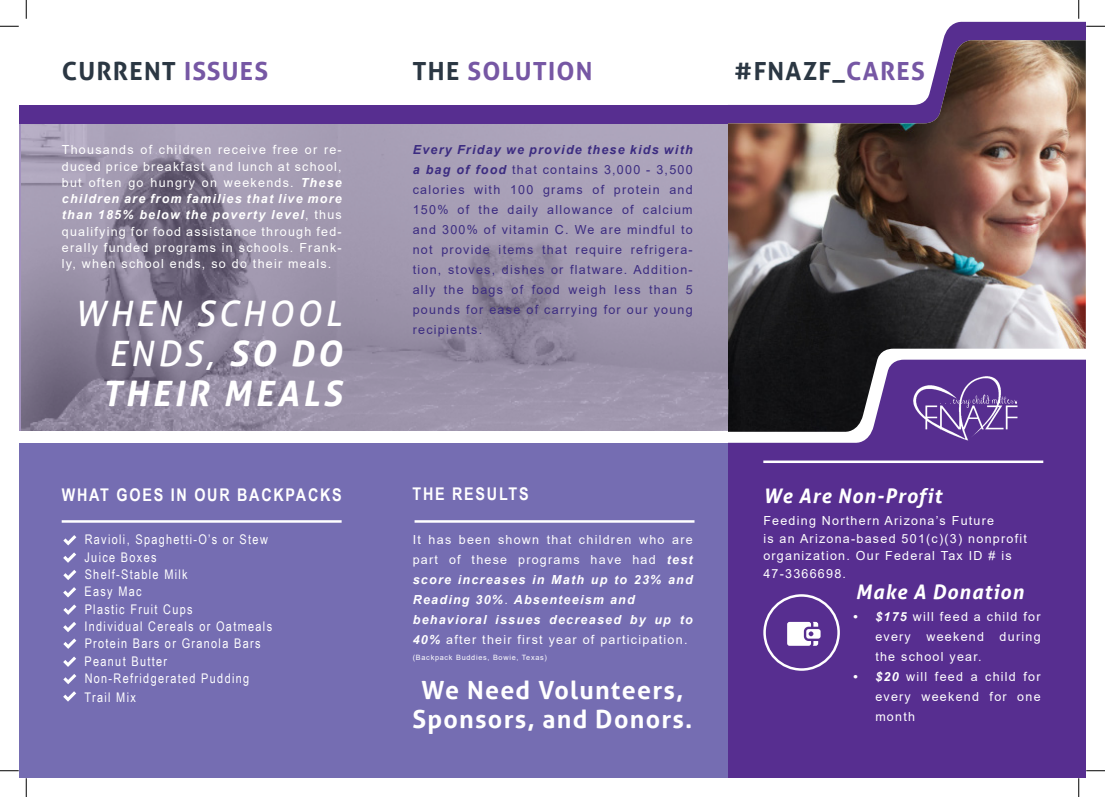
<style>
.page{position:relative;width:1105px;height:797px;background:#fff}
.page>*{position:absolute;margin:0;border:0;box-sizing:border-box;transform-origin:0 0}
.t1{font:italic 35px "Aller";letter-spacing:.1em;color:#fff}
.t2{font:italic 700 35px "Aller";letter-spacing:.1em;color:#fff}
.t3{font:700 25px/28.8px "Aller";letter-spacing:.05em;color:#fff;text-align:center}
.t4{font:700 25px "Aller";letter-spacing:.05em;color:#2b3743}
.t5{font:700 25px "Aller";letter-spacing:.05em;color:#7657a4}
.t6{font:italic 700 20px "Aller";letter-spacing:.05em;color:#fff}
.t7{font:700 17.5px "Arial Narrow";letter-spacing:.1em;color:#fff}
.t8{font:13.25px "Arial Narrow";letter-spacing:.1em;color:#fff}
.t9{font:12.5px/20px "Arial";letter-spacing:.1em;color:#fff;text-align:justify}
.t10{font:12.5px/20px "Arial";letter-spacing:.1em;color:#3c2c81;text-align:justify}
.t11{font:7.25px "Arial";letter-spacing:.1em;color:#fff}
.s1{color:#7657a4}
.s2{color:#2b3743}
.s3{font-weight:700;font-style:italic}
.s4{font-weight:700}
</style>
<div class="page">
<div style="left:728px;top:343px;width:358px;height:434px;background:#572e90"></div>
<div style="left:19px;top:439px;width:709px;height:338px;background:#756db2"></div>
<svg style="left:943px;top:21px;width:143px;height:18px;background:#643e99"></svg>
<svg style="left:728px;top:433px;width:241px;height:10px;fill:#fff"></svg>
<img style="left:728px;top:40px;width:358px;height:393px">
<img style="left:21px;top:124px;width:707px;height:307px">
<div style="left:19px;top:105px;width:709px;height:19px;background:#572e90"></div>
<div style="left:19px;top:432px;width:709px;height:11px;background:#fff"></div>
<hr style="left:62px;top:520px;width:280px;height:2px;background:#fff">
<svg style="left:787px;top:622px;width:33px;height:23px"></svg>
<div style="left:763px;top:594px;width:77px;height:76px;border:2px solid #fff;border-radius:50%"></div>
<hr style="left:763px;top:460px;width:280px;height:3px;background:#fff">
<svg style="left:63px;top:535px;width:13px;height:10px"></svg>
<svg style="left:63px;top:638px;width:13px;height:11px"></svg>
<svg style="left:63px;top:552px;width:13px;height:11px"></svg>
<svg style="left:63px;top:570px;width:13px;height:10px"></svg>
<svg style="left:63px;top:587px;width:13px;height:10px"></svg>
<svg style="left:63px;top:604px;width:13px;height:11px"></svg>
<svg style="left:63px;top:622px;width:13px;height:10px"></svg>
<svg style="left:63px;top:656px;width:13px;height:11px"></svg>
<svg style="left:63px;top:674px;width:13px;height:10px"></svg>
<svg style="left:63px;top:691px;width:13px;height:10px"></svg>
<hr style="left:415px;top:520px;width:279px;height:2px;background:#fff">
<img style="left:913px;top:377px;width:105px;height:63px">
<svg style="left:0;top:25px;width:19px;height:2px"></svg>
<svg style="left:1086px;top:25px;width:19px;height:2px"></svg>
<svg style="left:0;top:770px;width:19px;height:1px"></svg>
<svg style="left:1086px;top:770px;width:19px;height:1px"></svg>
<svg style="left:25px;top:0;width:2px;height:19px"></svg>
<svg style="left:25px;top:778px;width:2px;height:19px"></svg>
<svg style="left:1078px;top:0;width:1px;height:19px"></svg>
<svg style="left:1078px;top:778px;width:1px;height:19px"></svg>
<p class="t4" style="left:62px;top:56px;width:208px">CURRENT <span class="s1">ISSUES</span></p>
<p class="t5" style="left:412px;top:56px;width:182px"><span class="s2">THE</span> SOLUTION</p>
<p class="t9" style="left:62px;top:142px;width:281px;line-height:16.2px">Thousands of children receive free or re&shy;duced price breakfast and lunch at school, but often go hungry on weekends. <span class="s3">These children are from families that live more than 185% below the poverty level</span>, thus qualifying for food assistance through fed&shy;erally funded programs in schools. Frank&shy;ly, when school ends, so do their meals.</p>
<p class="t1" style="left:74px;top:292px;width:269px">WHEN SCHOOL</p>
<p class="t1" style="left:108px;top:332px;width:235px">ENDS, <span class="s4">SO DO</span></p>
<p class="t2" style="left:102px;top:372px;width:241px">THEIR MEALS</p>
<p class="t7" style="left:62px;top:482px;width:281px">WHAT GOES IN OUR BACKPACKS</p>
<p class="t8" style="left:85px;top:530px;width:185px">Ravioli, Spaghetti-O’s or Stew</p>
<p class="t8" style="left:84px;top:547px;width:74px">Juice Boxes</p>
<p class="t8" style="left:85px;top:564px;width:105px">Shelf-Stable Milk</p>
<p class="t8" style="left:84px;top:582px;width:59px">Easy Mac</p>
<p class="t8" style="left:85px;top:599px;width:110px">Plastic Fruit Cups</p>
<p class="t8" style="left:85px;top:634px;width:177px">Protein Bars or Granola Bars</p>
<p class="t8" style="left:84px;top:651px;width:84px">Peanut Butter</p>
<p class="t8" style="left:85px;top:668px;width:166px">Non-Refridgerated Pudding</p>
<p class="t8" style="left:84px;top:687px;width:53px">Trail Mix</p>
<p class="t8" style="left:84px;top:616px;width:189px">Individual Cereals or Oatmeals</p>
<p class="t10" style="left:413px;top:140px;width:281px"><span class="s3">Every Friday we provide these kids with a bag of food</span> that contains 3,000 - 3,500 calories with 100 grams of protein and 150% of the daily allowance of calcium and 300% of vitamin C. We are mindful to not provide items that require refrigera&shy;tion, stoves, dishes or flatware. Addition&shy;ally the bags of food weigh less than 5 pounds for ease of carrying for our young recipients.</p>
<p class="t7" style="left:412px;top:480px;width:118px">THE RESULTS</p>
<p class="t9" style="left:413px;top:529px;width:281px">It has been shown that children who are part of these programs have had <span class="s3">test score increases in Math up to 23% and Reading 30%</span>. <span class="s3">Absenteeism and</span></p>
<p class="t9" style="left:413px;top:609px;width:281px"><span class="s3">behavioral issues decreased by up to<br>40%</span> after their first year of participation.</p>
<p class="t11" style="left:413px;top:652px;width:136px">(Backpack Buddies, Bowie, Texas)</p>
<p class="t3" style="left:412px;top:676px;width:281px">We Need Volunteers,<br>Sponsors, and Donors.</p>
<p class="t4" style="left:734px;top:56px;width:192px">#FNAZF_<span class="s1">CARES</span></p>
<p class="t6" style="left:763px;top:484px;width:180px">We Are Non-Profit</p>
<p class="t9" style="left:763px;top:510px;width:232px">Feeding Northern Arizona’s Future</p>
<p class="t9" style="left:763px;top:528px;width:265px">is an Arizona-based 501(c)(3) nonprofit</p>
<p class="t9" style="left:763px;top:545px;width:250px">organization. Our Federal Tax ID # is</p>
<p class="t9" style="left:763px;top:563px;width:84px">47-3366698.</p>
<p class="t6" style="left:855px;top:579px;width:170px">Make A Donation</p>
<p class="t9" style="left:875px;top:606px;width:167px;text-indent:-22px"><span class="s3">• $175</span> will feed a child for every weekend during the school year.</p>
<p class="t9" style="left:875px;top:666px;width:167px;text-indent:-22px"><span class="s3">• $20</span> will feed a child for every weekend for one month</p>
</div>
